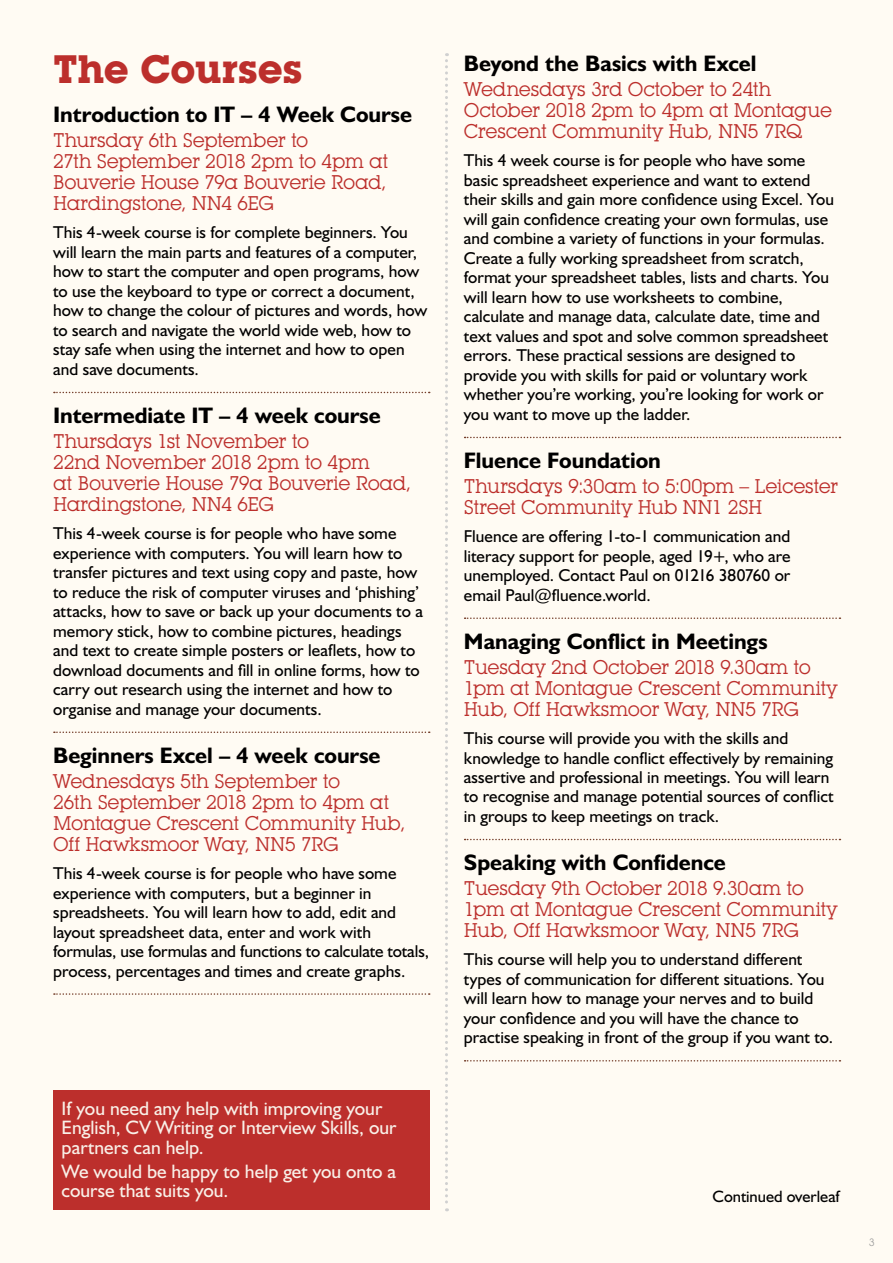
<style>
.page{position:relative;width:893px;height:1263px;background:#fffbf3}
.page>*{position:absolute;margin:0;border:0;box-sizing:border-box;transform-origin:0 0}
.t1{font:700 39px "Lubalin Graph IT Cby BT";letter-spacing:-.01em;color:#bc2f2c}
.t2{font:700 22.5px "Humanist 521 BT";letter-spacing:-.005em;color:#000}
.t3{font:19.5px/21px "Lubalin Graph IT Cby BT";letter-spacing:-.03em;color:#bc2f2c}
.t4{font:19.5px/19.5px "Humanist 521 BT";color:#f9f0e8}
.t5{font:17.25px/19.5px "Humanist 521 BT";color:#000}
.t6{font:16.5px "Humanist 521 BT";color:#000}
.t7{font:10.5px "Lubalin Graph IT Cby BT";color:#9d9d9c}
</style>
<div class="page">
<svg style="left:54px;top:392px;width:376px;height:1px"></svg>
<svg style="left:54px;top:731px;width:376px;height:2px"></svg>
<svg style="left:54px;top:993px;width:376px;height:2px"></svg>
<svg style="left:445px;top:53px;width:3px;height:1158px"></svg>
<div style="left:53px;top:1091px;width:376px;height:119px;background:#bc2f2c"></div>
<svg style="left:465px;top:437px;width:375px;height:1px"></svg>
<svg style="left:465px;top:617px;width:375px;height:2px"></svg>
<svg style="left:465px;top:839px;width:375px;height:1px"></svg>
<svg style="left:465px;top:1060px;width:375px;height:1px"></svg>
<h1 class="t1" style="left:53px;top:45px;width:251px">The Courses</h1>
<h2 class="t2" style="left:53px;top:101px;width:360px">Introduction to IT – 4 Week Course</h2>
<p class="t3" style="left:53px;top:130px;width:337px">Thursday 6th September to<br>27th September 2018 2pm to 4pm at<br>Bouverie House 79a Bouverie Road,<br>Hardingstone, NN4 6EG</p>
<p class="t5" style="left:53px;top:222px;width:376px">This 4-week course is for complete beginners. You will learn the main parts and features of a computer, how to start the computer and open programs, how to use the keyboard to type or correct a document, how to change the colour of pictures and words, how to search and navigate the world wide web, how to stay safe when using the internet and how to open and save documents.</p>
<h2 class="t2" style="left:53px;top:401px;width:329px">Intermediate IT – 4 week course</h2>
<p class="t3" style="left:53px;top:431px;width:360px">Thursdays 1st November to<br>22nd November 2018 2pm to 4pm<br>at Bouverie House 79a Bouverie Road,<br>Hardingstone, NN4 6EG</p>
<p class="t5" style="left:53px;top:523px;width:371px">This 4-week course is for people who have some experience with computers. You will learn how to transfer pictures and text using copy and paste, how to reduce the risk of computer viruses and ‘phishing’ attacks, how to save or back up your documents to a memory stick, how to combine pictures, headings and text to create simple posters or leaflets, how to download documents and fill in online forms, how to carry out research using the internet and how to organise and manage your documents.</p>
<h2 class="t2" style="left:53px;top:741px;width:329px">Beginners Excel – 4 week course</h2>
<p class="t3" style="left:53px;top:770px;width:354px">Wednesdays 5th September to<br>26th September 2018 2pm to 4pm at<br>Montague Crescent Community Hub,<br>Off Hawksmoor Way, NN5 7RG</p>
<p class="t5" style="left:53px;top:863px;width:377px">This 4-week course is for people who have some experience with computers, but a beginner in spreadsheets. You will learn how to add, edit and layout spreadsheet data, enter and work with formulas, use formulas and functions to calculate totals, process, percentages and times and create graphs.</p>
<p class="t4" style="left:62px;top:1098px;width:336px">If you need any help with improving your<br>English, CV Writing or Interview Skills, our partners can help.</p>
<p class="t4" style="left:62px;top:1161px;width:336px">We would be happy to help get you onto a course that suits you.</p>
<h2 class="t2" style="left:464px;top:49px;width:294px">Beyond the Basics with Excel</h2>
<p class="t3" style="left:464px;top:79px;width:370px">Wednesdays 3rd October to 24th<br>October 2018 2pm to 4pm at Montague<br>Crescent Community Hub, NN5 7RQ</p>
<p class="t5" style="left:464px;top:150px;width:372px">This 4 week course is for people who have some basic spreadsheet experience and want to extend their skills and gain more confidence using Excel. You will gain confidence creating your own formulas, use and combine a variety of functions in your formulas.<br>Create a fully working spreadsheet from scratch, format your spreadsheet tables, lists and charts. You will learn how to use worksheets to combine, calculate and manage data, calculate date, time and text values and spot and solve common spreadsheet errors. These practical sessions are designed to provide you with skills for paid or voluntary work whether you’re working, you’re looking for work or you want to move up the ladder.</p>
<h2 class="t2" style="left:464px;top:446px;width:199px">Fluence Foundation</h2>
<p class="t3" style="left:464px;top:476px;width:376px">Thursdays 9:30am to 5:00pm – Leicester<br>Street Community Hub NN1 2SH</p>
<p class="t5" style="left:464px;top:526px;width:328px;text-align:justify">Fluence are offering 1-to-1 communication and literacy support for people, aged 19+, who are unemployed. Contact Paul on 01216 380760 or email Paul@fluence.world.</p>
<h2 class="t2" style="left:464px;top:627px;width:305px">Managing Conflict in Meetings</h2>
<p class="t3" style="left:464px;top:656px;width:375px">Tuesday 2nd October 2018 9.30am to<br>1pm at Montague Crescent Community<br>Hub, Off Hawksmoor Way, NN5 7RG</p>
<p class="t5" style="left:464px;top:728px;width:371px">This course will provide you with the skills and knowledge to handle conflict effectively by remaining assertive and professional in meetings. You will learn to recognise and manage potential sources of conflict in groups to keep meetings on track.</p>
<h2 class="t2" style="left:464px;top:848px;width:264px">Speaking with Confidence</h2>
<p class="t3" style="left:464px;top:878px;width:375px">Tuesday 9th October 2018 9.30am to<br>1pm at Montague Crescent Community<br>Hub, Off Hawksmoor Way, NN5 7RG</p>
<p class="t5" style="left:464px;top:949px;width:371px">This course will help you to understand different types of communication for different situations. You will learn how to manage your nerves and to build your confidence and you will have the chance to practise speaking in front of the group if you want to.</p>
<p class="t6" style="left:713px;top:1186px;width:129px">Continued overleaf</p>
<p class="t7" style="left:869px;top:1235px;width:7px">3</p>
</div>
